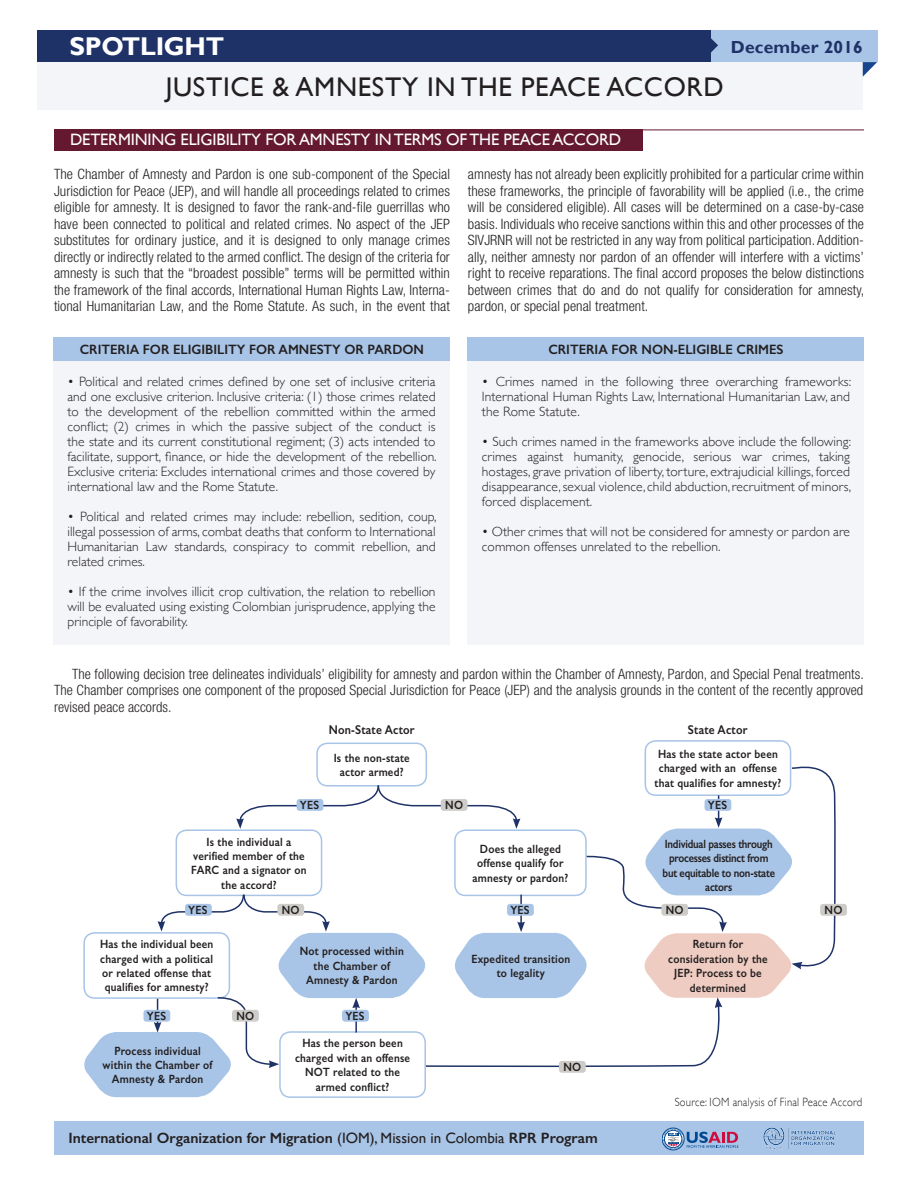
<style>
.page{position:relative;width:918px;height:1188px;background:#fff}
.page>*{position:absolute;margin:0;border:0;box-sizing:border-box;transform-origin:0 0}
.t1{font:27px "Gill Sans";letter-spacing:.025em;color:#231f20}
.t2{font:700 25.65px "Gill Sans";letter-spacing:-.01em;color:#fff}
.t3{font:700 17.4px "Gill Sans";letter-spacing:.01em;color:#1f3267}
.t4{font:16.5px "Gill Sans";letter-spacing:-.01em;color:#fff}
.t5{font:600 15px "Gill Sans";color:#231f20}
.t6{font:300 condensed 14.25px/16.5px "Helvetica Neue LT Std";letter-spacing:.005em;color:#231f20;text-align:justify}
.t7{font:600 13.65px "Gill Sans";color:#231f20;scale:.96 1}
.t8{font:300 13.5px/15px "Gill Sans";letter-spacing:.005em;color:#231f20;text-align:justify}
.t9{font:600 12.75px "Gill Sans";letter-spacing:.02em;color:#231f20;scale:.89 1}
.t10{font:600 12px/14.4px "Gill Sans";letter-spacing:.02em;color:#231f20;text-align:center;scale:.89 1}
.t11{font:600 12px/14.4px "Gill Sans";letter-spacing:-.02em;color:#231f20;text-align:center;scale:.86 1}
.t12{font:300 12px "Gill Sans";letter-spacing:.02em;color:#231f20;scale:.89 1}
.s1{font-weight:400}
</style>
<div class="page">
<div style="left:54px;top:1122px;width:810px;height:33px;background:#a8c4e6"></div>
<div style="left:662px;top:1128px;width:22px;height:22px;border:1px solid #014890;border-radius:50%"></div>
<svg style="left:663px;top:1129px;width:75px;height:20px"></svg>
<img style="left:763px;top:1127px;width:73px;height:23px">
<div style="left:54px;top:130px;width:589px;height:21px;background:#641931"></div>
<hr style="left:57px;top:130px;width:807px;height:1px;background:#641931">
<div style="left:54px;top:338px;width:396px;height:23px;background:#a8c4e6"></div>
<div style="left:468px;top:338px;width:396px;height:23px;background:#a8c4e6"></div>
<div style="left:54px;top:361px;width:396px;height:284px;background:#f3f5f8"></div>
<div style="left:468px;top:361px;width:396px;height:284px;background:#f3f5f8"></div>
<div style="left:38px;top:31px;width:825px;height:79px;background:#f3f5f8"></div>
<div style="left:680px;top:31px;width:197px;height:31px;background:#a8c4e6"></div>
<div style="left:37px;top:31px;width:674px;height:31px;background:#1f3267"></div>
<svg style="left:711px;top:38px;width:7px;height:15px"></svg>
<svg style="left:863px;top:62px;width:14px;height:15px"></svg>
<div style="left:645px;top:740px;width:146px;height:56px;border:2px solid #a8c4e6;border-radius:10px"></div>
<div style="left:316px;top:743px;width:111px;height:44px;border:2px solid #a8c4e6;border-radius:11px"></div>
<svg style="left:83px;top:757px;width:753px;height:340px"></svg>
<div style="left:559px;top:1061px;width:27px;height:12px;background:#ceccc9;border-radius:3px"></div>
<div style="left:820px;top:904px;width:27px;height:12px;background:#ceccc9;border-radius:3px"></div>
<div style="left:661px;top:904px;width:27px;height:12px;background:#ceccc9;border-radius:3px"></div>
<p class="t2" style="left:70px;top:31px;width:156px">SPOTLIGHT</p>
<p class="t3" style="left:731px;top:37px;width:133px">December 2016</p>
<p class="t1" style="left:166px;top:71px;width:560px">JUSTICE &amp; AMNESTY IN THE PEACE ACCORD</p>
<p class="t4" style="left:70px;top:130px;width:553px">DETERMINING ELIGIBILITY FOR AMNESTY IN TERMS OF THE PEACE ACCORD</p>
<p class="t6" style="left:54px;top:166px;width:398px">The Chamber of Amnesty and Pardon is one sub-component of the Special Jurisdiction for Peace (JEP), and will handle all proceedings related to crimes eligible for amnesty. It is designed to favor the rank-and-file guerrillas who have been connected to political and related crimes. No aspect of the JEP substitutes for ordinary justice, and it is designed to only manage crimes directly or indirectly related to the armed conflict. The design of the criteria for amnesty is such that the “broadest possible” terms will be permitted within the framework of the final accords, International Human Rights Law, Interna&shy;tional Humanitarian Law, and the Rome Statute. As such, in the event that</p>
<p class="t6" style="left:468px;top:166px;width:398px">amnesty has not already been explicitly prohibited for a particular crime within these frameworks, the principle of favorability will be applied (i.e., the crime will be considered eligible). All cases will be determined on a case-by-case basis. Individuals who receive sanctions within this and other processes of the SIVJRNR will not be restricted in any way from political participation. Addition&shy;ally, neither amnesty nor pardon of an offender will interfere with a victims’ right to receive reparations. The final accord proposes the below distinctions between crimes that do and do not qualify for consideration for amnesty, pardon, or special penal treatment.</p>
<p class="t7" style="left:80px;top:342px;width:360px">CRITERIA FOR ELIGIBILITY FOR AMNESTY OR PARDON</p>
<p class="t7" style="left:548px;top:342px;width:247px">CRITERIA FOR NON-ELIGIBLE CRIMES</p>
<p class="t8" style="left:68px;top:374px;width:371px">• Political and related crimes defined by one set of inclusive criteria and one exclusive criterion. Inclusive criteria: (1) those crimes related to the development of the rebellion committed within the armed conflict; (2) crimes in which the passive subject of the conduct is the state and its current constitutional regiment; (3) acts intended to facilitate, support, finance, or hide the development of the rebellion.<br>Exclusive criteria: Excludes international crimes and those covered by international law and the Rome Statute.</p>
<p class="t8" style="left:68px;top:509px;width:371px">• Political and related crimes may include: rebellion, sedition, coup, illegal possession of arms, combat deaths that conform to International Humanitarian Law standards, conspiracy to commit rebellion, and related crimes.</p>
<p class="t8" style="left:68px;top:584px;width:370px">• If the crime involves illicit crop cultivation, the relation to rebellion will be evaluated using existing Colombian jurisprudence, applying the principle of favorability.</p>
<p class="t8" style="left:482px;top:374px;width:371px">• Crimes named in the following three overarching frameworks:<br>International Human Rights Law, International Humanitarian Law, and the Rome Statute.</p>
<p class="t8" style="left:482px;top:434px;width:371px">• Such crimes named in the frameworks above include the following: crimes against humanity, genocide, serious war crimes, taking hostages, grave privation of liberty, torture, extrajudicial killings, forced disappearance, sexual violence, child abduction, recruitment of minors, forced displacement.</p>
<p class="t8" style="left:482px;top:524px;width:370px">• Other crimes that will not be considered for amnesty or pardon are common offenses unrelated to the rebellion.</p>
<p class="t6" style="left:54px;top:665px;width:811px;text-indent:18px">The following decision tree delineates individuals’ eligibility for amnesty and pardon within the Chamber of Amnesty, Pardon, and Special Penal treatments.<br>The Chamber comprises one component of the proposed Special Jurisdiction for Peace (JEP) and the analysis grounds in the content of the recently approved revised peace accords.</p>
<p class="t9" style="left:329px;top:722px;width:98px">Non-State Actor</p>
<p class="t10" style="left:334px;top:750px;width:87px">Is the non-state actor armed?</p>
<p class="t9" style="left:688px;top:722px;width:68px">State Actor</p>
<p class="t10" style="left:655px;top:747px;width:144px">Has the state actor been charged with an offense that qualifies for amnesty?</p>
<p class="t10" style="left:300px;top:798px;width:23px">YES</p>
<p class="t10" style="left:445px;top:798px;width:22px">NO</p>
<p class="t10" style="left:191px;top:834px;width:131px">Is the individual a verified member of the<br>FARC and a signator on the accord?</p>
<p class="t10" style="left:473px;top:841px;width:109px">Does the alleged offense qualify for amnesty or pardon?</p>
<p class="t10" style="left:188px;top:903px;width:23px">YES</p>
<p class="t10" style="left:282px;top:903px;width:22px">NO</p>
<p class="t10" style="left:510px;top:903px;width:23px">YES</p>
<p class="t10" style="left:100px;top:937px;width:129px">Has the individual been charged with a political or related offense that qualifies for amnesty?</p>
<p class="t10" style="left:147px;top:1009px;width:23px">YES</p>
<p class="t10" style="left:237px;top:1009px;width:22px">NO</p>
<p class="t10" style="left:300px;top:944px;width:118px">Not processed within the Chamber of<br>Amnesty &amp; Pardon</p>
<p class="t10" style="left:471px;top:951px;width:112px">Expedited transition to legality</p>
<p class="t10" style="left:345px;top:1009px;width:23px">YES</p>
<p class="t10" style="left:103px;top:1043px;width:125px">Process individual within the Chamber of<br>Amnesty &amp; Pardon</p>
<p class="t10" style="left:295px;top:1036px;width:131px">Has the person been charged with an offense<br>NOT related to the armed conflict?</p>
<p class="t10" style="left:563px;top:1060px;width:22px">NO</p>
<p class="t5" style="left:68px;top:1129px;width:531px">International Organization for Migration <span class="s1">(IOM), Mission in Colombia</span> RPR Program</p>
<p class="t10" style="left:708px;top:798px;width:23px">YES</p>
<p class="t11" style="left:663px;top:836px;width:132px">Individual passes through processes distinct from but equitable to non-state actors</p>
<p class="t10" style="left:666px;top:903px;width:22px">NO</p>
<p class="t10" style="left:825px;top:903px;width:22px">NO</p>
<p class="t10" style="left:668px;top:937px;width:113px">Return for consideration by the<br>JEP: Process to be determined</p>
<p class="t12" style="left:675px;top:1093px;width:212px">Source: IOM analysis of Final Peace Accord</p>
</div>
